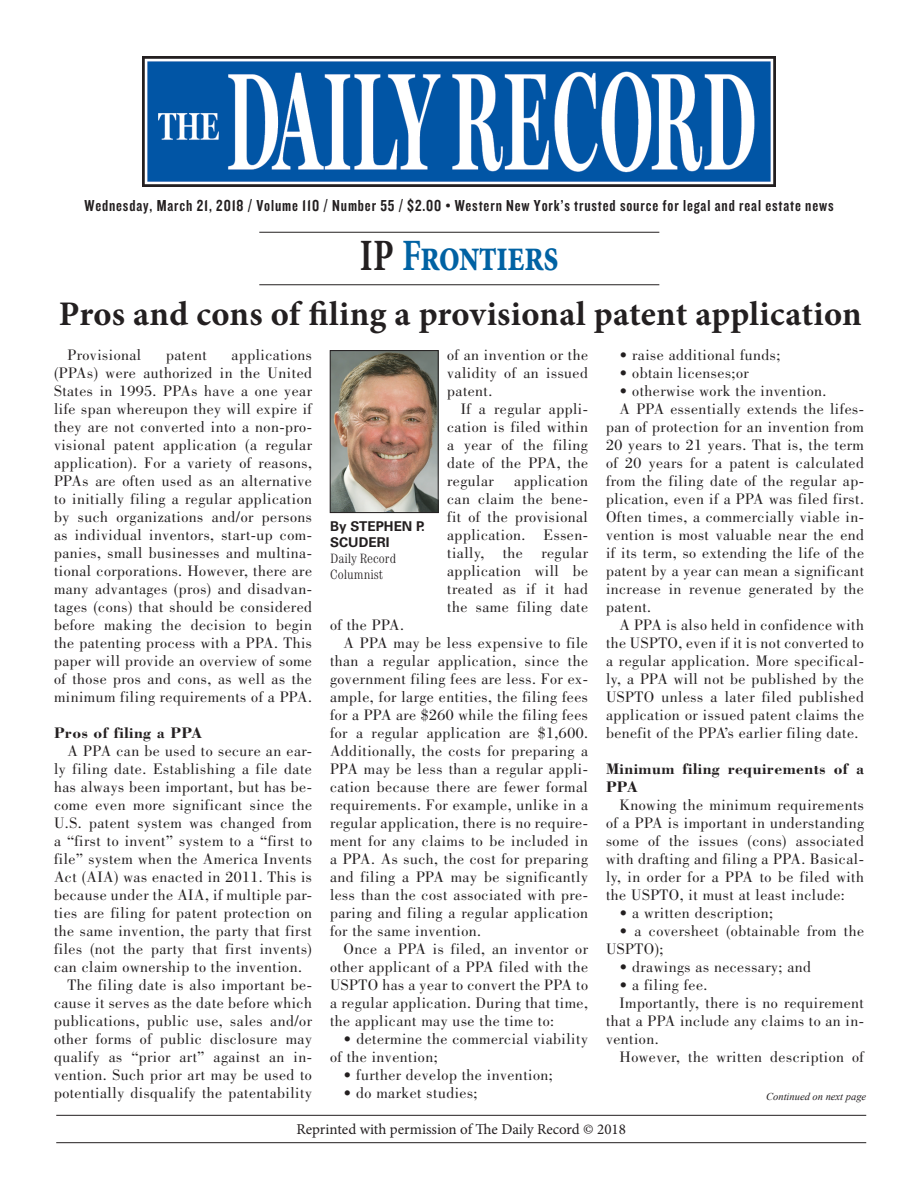
<style>
.page{position:relative;width:918px;height:1188px;background:#fff}
.page>*{position:absolute;margin:0;border:0;box-sizing:border-box;transform-origin:0 0}
.t1{font:700 44.85px "Minion Pro";letter-spacing:-.03em;color:#0062a3;scale:.77 1}
.Headline{font:700 34.5px "Minion Pro";letter-spacing:.005em;color:#231f20}
.New_p1_text_beneath{font:16.5px "Knockout 49 Liteweight";letter-spacing:.055em;color:#231f20}
.Body_copy{font:15.75px/18px "Bodoni Std";letter-spacing:.03em;color:#231f20;text-align:justify}
.Body_copy-2{font:700 15.75px/18px "Bodoni Std";letter-spacing:.03em;color:#231f20}
.t2{font:15px "Minion Pro";color:#231f20}
.Byline_name{font:300 condensed 13.5px/15.8px "Century Std";color:#231f20}
.Byline_name-2{font:700 13.5px/15.8px "Univers LT Std";color:#231f20}
.t3{font:italic 10.5px "Times New Roman";color:#231f20}
.s1{color:#231f20}
</style>
<div class="page">
<img style="left:143px;top:56px;width:633px;height:130px">
<hr style="left:56px;top:1115px;width:810px;height:1px;background:#231f20">
<hr style="left:56px;top:1142px;width:810px;height:1px;background:#231f20">
<hr style="left:259px;top:285px;width:400px;height:1px;background:#231f20">
<hr style="left:259px;top:232px;width:400px;height:1px;background:#231f20">
<img style="left:332px;top:352px;width:104px;height:159px">
<div style="left:330px;top:350px;width:108px;height:163px;border:1px solid #231f20"></div>
<p class="New_p1_text_beneath" style="left:84px;top:197px;width:751px">Wednesday, March 21, 2018 / Volume 110 / Number 55 / $2.00 • Western New York’s trusted source for legal and real estate news</p>
<p class="t1" style="left:360px;top:224px;width:260px"><span class="s1">IP</span> Frontiers</p>
<p class="Headline" style="left:59px;top:290px;width:804px">Pros and cons of filing a provisional patent application</p>
<p class="Body_copy" style="left:54px;top:346px;width:260px;text-indent:178px">applications (PPAs) were authorized in the United States in 1995. PPAs have a one year life span whereupon they will expire if they are not converted into a non-pro&shy;visional patent application (a regular application). For a variety of reasons, PPAs are often used as an alternative to initially filing a regular application by such organizations and/or persons as individual inventors, start-up com&shy;panies, small businesses and multina&shy;tional corporations. However, there are many advantages (pros) and disadvan&shy;tages (cons) that should be considered before making the decision to begin the patenting process with a PPA. This paper will provide an overview of some of those pros and cons, as well as the minimum filing requirements of a PPA.</p>
<p class="Body_copy-2" style="left:54px;top:723px;width:150px">Pros of filing a PPA</p>
<p class="Body_copy" style="left:54px;top:742px;width:260px;text-indent:14px">A PPA can be used to secure an ear&shy;ly filing date. Establishing a file date has always been important, but has be&shy;come even more significant since the U.S. patent system was changed from a “first to invent” system to a “first to file” system when the America Invents Act (AIA) was enacted in 2011. This is because under the AIA, if multiple par&shy;ties are filing for patent protection on the same invention, the party that first files (not the party that first invents) can claim ownership to the invention.</p>
<p class="Body_copy" style="left:54px;top:976px;width:260px;text-indent:14px">The filing date is also important be&shy;cause it serves as the date before which publications, public use, sales and/or other forms of public disclosure may qualify as “prior art” against an in&shy;vention. Such prior art may be used to potentially disqualify the patentability</p>
<p class="Body_copy" style="left:68px;top:346px;width:75px">Provisional</p>
<p class="Body_copy" style="left:166px;top:346px;width:42px">patent</p>
<p class="Byline_name-2" style="left:330px;top:519px;width:96px">By STEPHEN P.<br>SCUDERI</p>
<p class="Byline_name" style="left:330px;top:550px;width:67px">Daily Record<br>Columnist</p>
<p class="Body_copy" style="left:447px;top:346px;width:142px">of an invention or the validity of an issued patent.</p>
<p class="Body_copy" style="left:447px;top:400px;width:142px;text-indent:14px">If a regular appli&shy;cation is filed within a year of the filing date of the PPA, the regular</p>
<p class="Body_copy" style="left:447px;top:472px;width:142px;text-indent:67px">application can claim the bene&shy;fit of the provisional application. Essen&shy;tially, the regular application will be treated as if it had the same filing date</p>
<p class="Body_copy" style="left:330px;top:616px;width:76px">of the PPA.</p>
<p class="Body_copy" style="left:330px;top:634px;width:260px;text-indent:14px">A PPA may be less expensive to file than a regular application, since the government filing fees are less. For ex&shy;ample, for large entities, the filing fees for a PPA are $260 while the filing fees for a regular application are $1,600.<br>Additionally, the costs for preparing a PPA may be less than a regular appli&shy;cation because there are fewer formal requirements. For example, unlike in a regular application, there is no require&shy;ment for any claims to be included in a PPA. As such, the cost for preparing and filing a PPA may be significantly less than the cost associated with pre&shy;paring and filing a regular application for the same invention.</p>
<p class="Body_copy" style="left:330px;top:940px;width:260px;text-indent:14px">Once a PPA is filed, an inventor or other applicant of a PPA filed with the USPTO has a year to convert the PPA to a regular application. During that time, the applicant may use the time to:</p>
<p class="Body_copy" style="left:330px;top:1030px;width:260px;text-indent:14px">• determine the commercial viability of the invention;</p>
<p class="Body_copy" style="left:344px;top:1066px;width:211px">• further develop the invention;</p>
<p class="Body_copy" style="left:344px;top:1084px;width:136px">• do market studies;</p>
<p class="Body_copy" style="left:620px;top:346px;width:162px">• raise additional funds;</p>
<p class="Body_copy" style="left:620px;top:364px;width:131px">• obtain licenses;or</p>
<p class="Body_copy" style="left:620px;top:382px;width:209px">• otherwise work the invention.</p>
<p class="Body_copy" style="left:606px;top:400px;width:260px;text-indent:14px">A PPA essentially extends the lifes&shy;pan of protection for an invention from 20 years to 21 years. That is, the term of 20 years for a patent is calculated from the filing date of the regular ap&shy;plication, even if a PPA was filed first.<br>Often times, a commercially viable in&shy;vention is most valuable near the end if its term, so extending the life of the patent by a year can mean a significant increase in revenue generated by the patent.</p>
<p class="Body_copy" style="left:606px;top:616px;width:260px;text-indent:14px">A PPA is also held in confidence with the USPTO, even if it is not converted to a regular application. More specifical&shy;ly, a PPA will not be published by the USPTO unless a later filed published application or issued patent claims the benefit of the PPA’s earlier filing date.</p>
<p class="Body_copy-2" style="left:606px;top:759px;width:260px">Minimum filing requirements of a<br>PPA</p>
<p class="Body_copy" style="left:606px;top:796px;width:260px;text-indent:14px">Knowing the minimum requirements of a PPA is important in understanding some of the issues (cons) associated with drafting and filing a PPA. Basical&shy;ly, in order for a PPA to be filed with the USPTO, it must at least include:</p>
<p class="Body_copy" style="left:620px;top:904px;width:155px">• a written description;</p>
<p class="Body_copy" style="left:606px;top:922px;width:260px;text-indent:14px">• a coversheet (obtainable from the<br>USPTO);</p>
<p class="Body_copy" style="left:620px;top:958px;width:193px">• drawings as necessary; and</p>
<p class="Body_copy" style="left:620px;top:976px;width:89px">• a filing fee.</p>
<p class="Body_copy" style="left:606px;top:994px;width:260px;text-indent:14px">Importantly, there is no requirement that a PPA include any claims to an in&shy;vention.</p>
<p class="Body_copy" style="left:620px;top:1048px;width:246px">However, the written description of</p>
<p class="t3" style="left:766px;top:1089px;width:102px">Continued on next page</p>
<p class="t2" style="left:296px;top:1119px;width:331px">Reprinted with permission of The Daily Record © 2018</p>
</div>
